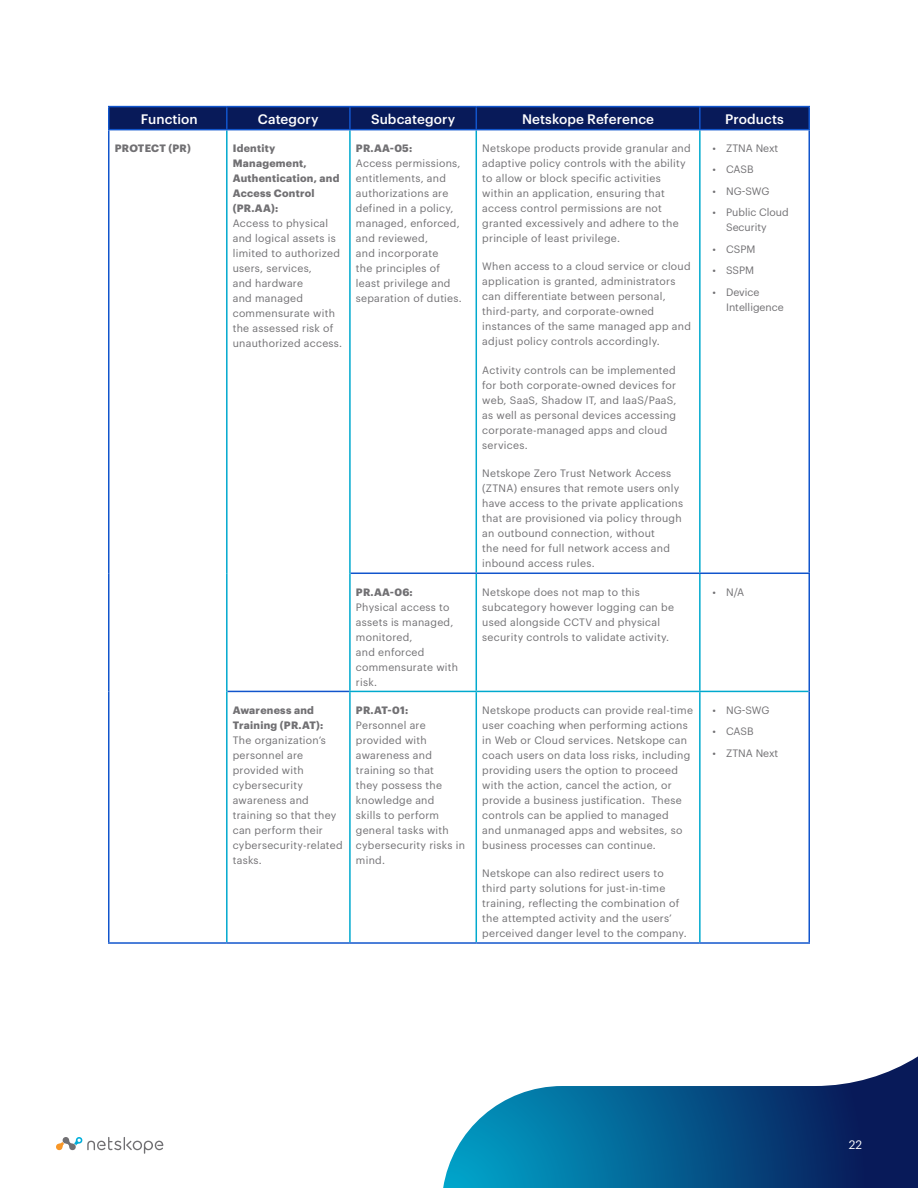
<style>
.page{position:relative;width:918px;height:1188px;background:#fff}
.page>*{position:absolute;margin:0;border:0;box-sizing:border-box;transform-origin:0 0}
.t1{font:500 13.5px "Graphik";letter-spacing:.01em;color:#fff}
.t2{font:12px "Graphik";color:#fff}
.t3{font:10.5px/15px "Graphik";letter-spacing:.025em;color:#717073}
.t4{font:700 10.5px/15px "Graphik";letter-spacing:.025em;color:#717073}
.t5{font:10.5px/15px "Graphik";color:#717073}
</style>
<div class="page">
<svg style="left:443px;top:1056px;width:475px;height:132px"></svg>
<svg style="left:56px;top:1137px;width:107px;height:17px"></svg>
<hr style="left:226px;top:130px;width:2px;height:443px;background:#00a9ce">
<hr style="left:349px;top:130px;width:2px;height:443px;background:#00a9ce">
<hr style="left:476px;top:130px;width:1px;height:443px;background:#00a9ce">
<hr style="left:699px;top:130px;width:2px;height:443px;background:#00a9ce">
<hr style="left:226px;top:573px;width:2px;height:118px;background:#00a9ce">
<hr style="left:349px;top:573px;width:2px;height:118px;background:#00a9ce">
<hr style="left:476px;top:574px;width:1px;height:117px;background:#00a9ce">
<hr style="left:699px;top:574px;width:2px;height:117px;background:#00a9ce">
<hr style="left:226px;top:691px;width:2px;height:251px;background:#00a9ce">
<hr style="left:349px;top:691px;width:127px;height:1px;background:#00a9ce">
<hr style="left:349px;top:692px;width:2px;height:250px;background:#00a9ce">
<hr style="left:476px;top:691px;width:224px;height:1px;background:#00a9ce">
<hr style="left:476px;top:692px;width:1px;height:250px;background:#00a9ce">
<hr style="left:700px;top:691px;width:108px;height:1px;background:#00a9ce">
<hr style="left:699px;top:692px;width:2px;height:250px;background:#00a9ce">
<hr style="left:108px;top:106px;width:119px;height:1px;background:#15c">
<hr style="left:108px;top:107px;width:2px;height:22px;background:#15c">
<hr style="left:227px;top:106px;width:123px;height:1px;background:#15c">
<hr style="left:350px;top:106px;width:126px;height:1px;background:#15c">
<hr style="left:476px;top:106px;width:224px;height:1px;background:#15c">
<svg style="left:109px;top:107px;width:699px;height:22px;background:#081b5b"></svg>
<hr style="left:700px;top:106px;width:110px;height:1px;background:#15c">
<hr style="left:699px;top:107px;width:2px;height:22px;background:#15c">
<hr style="left:808px;top:107px;width:2px;height:22px;background:#15c">
<hr style="left:108px;top:129px;width:119px;height:1px;background:#15c">
<hr style="left:227px;top:129px;width:123px;height:1px;background:#15c">
<hr style="left:350px;top:129px;width:126px;height:1px;background:#15c">
<hr style="left:476px;top:129px;width:224px;height:1px;background:#15c">
<hr style="left:700px;top:129px;width:110px;height:1px;background:#15c">
<hr style="left:108px;top:130px;width:2px;height:443px;background:#15c">
<hr style="left:108px;top:573px;width:2px;height:118px;background:#15c">
<hr style="left:108px;top:691px;width:2px;height:251px;background:#15c">
<hr style="left:228px;top:691px;width:121px;height:1px;background:#15c">
<hr style="left:108px;top:942px;width:119px;height:2px;background:#15c">
<hr style="left:227px;top:942px;width:123px;height:2px;background:#15c">
<hr style="left:808px;top:130px;width:2px;height:443px;background:#15c">
<hr style="left:351px;top:573px;width:125px;height:1px;background:#15c">
<hr style="left:476px;top:573px;width:224px;height:1px;background:#15c">
<hr style="left:700px;top:573px;width:110px;height:1px;background:#15c">
<hr style="left:808px;top:574px;width:2px;height:117px;background:#15c">
<hr style="left:808px;top:691px;width:2px;height:251px;background:#15c">
<hr style="left:350px;top:942px;width:126px;height:2px;background:#15c">
<hr style="left:476px;top:942px;width:224px;height:2px;background:#15c">
<hr style="left:700px;top:942px;width:110px;height:2px;background:#15c">
<p class="t1" style="left:141px;top:109px;width:58px">Function</p>
<p class="t1" style="left:258px;top:109px;width:62px">Category</p>
<p class="t1" style="left:371px;top:109px;width:86px">Subcategory</p>
<p class="t1" style="left:522px;top:109px;width:134px">Netskope Reference</p>
<p class="t1" style="left:725px;top:109px;width:60px">Products</p>
<p class="t4" style="left:115px;top:140px;width:78px">PROTECT (PR)</p>
<p class="t4" style="left:233px;top:140px;width:108px">Identity<br>Management,<br>Authentication, and<br>Access Control (PR.AA):</p>
<p class="t3" style="left:233px;top:215px;width:111px">Access to physical and logical assets is limited to authorized users, services,<br>and hardware<br>and managed commensurate with the assessed risk of unauthorized access.</p>
<p class="t3" style="left:482px;top:140px;width:210px">Netskope products provide granular and adaptive policy controls with the ability to allow or block specific activities within an application, ensuring that access control permissions are not granted excessively and adhere to the principle of least privilege.</p>
<p class="t3" style="left:482px;top:258px;width:210px">When access to a cloud service or cloud application is granted, administrators can differentiate between personal, third-party, and corporate-owned instances of the same managed app and adjust policy controls accordingly.</p>
<p class="t3" style="left:482px;top:362px;width:196px">Activity controls can be implemented for both corporate-owned devices for web, SaaS, Shadow IT, and IaaS/PaaS, as well as personal devices accessing corporate-managed apps and cloud services.</p>
<p class="t3" style="left:482px;top:465px;width:202px">Netskope Zero Trust Network Access (ZTNA) ensures that remote users only have access to the private applications that are provisioned via policy through an outbound connection, without<br>the need for full network access and inbound access rules.</p>
<p class="t4" style="left:356px;top:140px;width:58px">PR.AA-05:</p>
<p class="t3" style="left:356px;top:155px;width:107px">Access permissions, entitlements, and authorizations are defined in a policy, managed, enforced, and reviewed,<br>and incorporate<br>the principles of least privilege and separation of duties.</p>
<p class="t5" style="left:713px;top:140px;width:67px">• ZTNA Next</p>
<p class="t3" style="left:713px;top:161px;width:43px">• CASB</p>
<p class="t3" style="left:713px;top:183px;width:58px">• NG-SWG</p>
<p class="t5" style="left:726px;top:204px;width:64px;text-indent:-14px">• Public Cloud<br>Security</p>
<p class="t3" style="left:713px;top:241px;width:44px">• CSPM</p>
<p class="t3" style="left:713px;top:262px;width:43px">• SSPM</p>
<p class="t5" style="left:726px;top:284px;width:59px;text-indent:-14px">• Device<br>Intelligence</p>
<p class="t4" style="left:233px;top:702px;width:92px">Awareness and<br>Training (PR.AT):</p>
<p class="t3" style="left:233px;top:732px;width:111px">The organization’s personnel are provided with cybersecurity awareness and training so that they can perform their cybersecurity-related tasks.</p>
<p class="t4" style="left:356px;top:583px;width:58px">PR.AA-06:</p>
<p class="t3" style="left:356px;top:598px;width:104px">Physical access to assets is managed, monitored,<br>and enforced commensurate with risk.</p>
<p class="t4" style="left:356px;top:702px;width:54px">PR.AT-01:</p>
<p class="t3" style="left:356px;top:717px;width:111px">Personnel are provided with awareness and training so that<br>they possess the knowledge and<br>skills to perform general tasks with cybersecurity risks in mind.</p>
<p class="t3" style="left:482px;top:583px;width:193px">Netskope does not map to this subcategory however logging can be used alongside CCTV and physical security controls to validate activity.</p>
<p class="t3" style="left:713px;top:583px;width:33px">• N/A</p>
<p class="t3" style="left:482px;top:702px;width:212px">Netskope products can provide real-time user coaching when performing actions in Web or Cloud services. Netskope can coach users on data loss risks, including providing users the option to proceed with the action, cancel the action, or provide a business justification. These controls can be applied to managed<br>and unmanaged apps and websites, so business processes can continue.</p>
<p class="t3" style="left:482px;top:865px;width:206px">Netskope can also redirect users to third party solutions for just-in-time training, reflecting the combination of the attempted activity and the users’ perceived danger level to the company.</p>
<p class="t3" style="left:713px;top:702px;width:58px">• NG-SWG</p>
<p class="t3" style="left:713px;top:723px;width:43px">• CASB</p>
<p class="t5" style="left:713px;top:745px;width:67px">• ZTNA Next</p>
<p class="t2" style="left:849px;top:1136px;width:15px">22</p>
</div>
